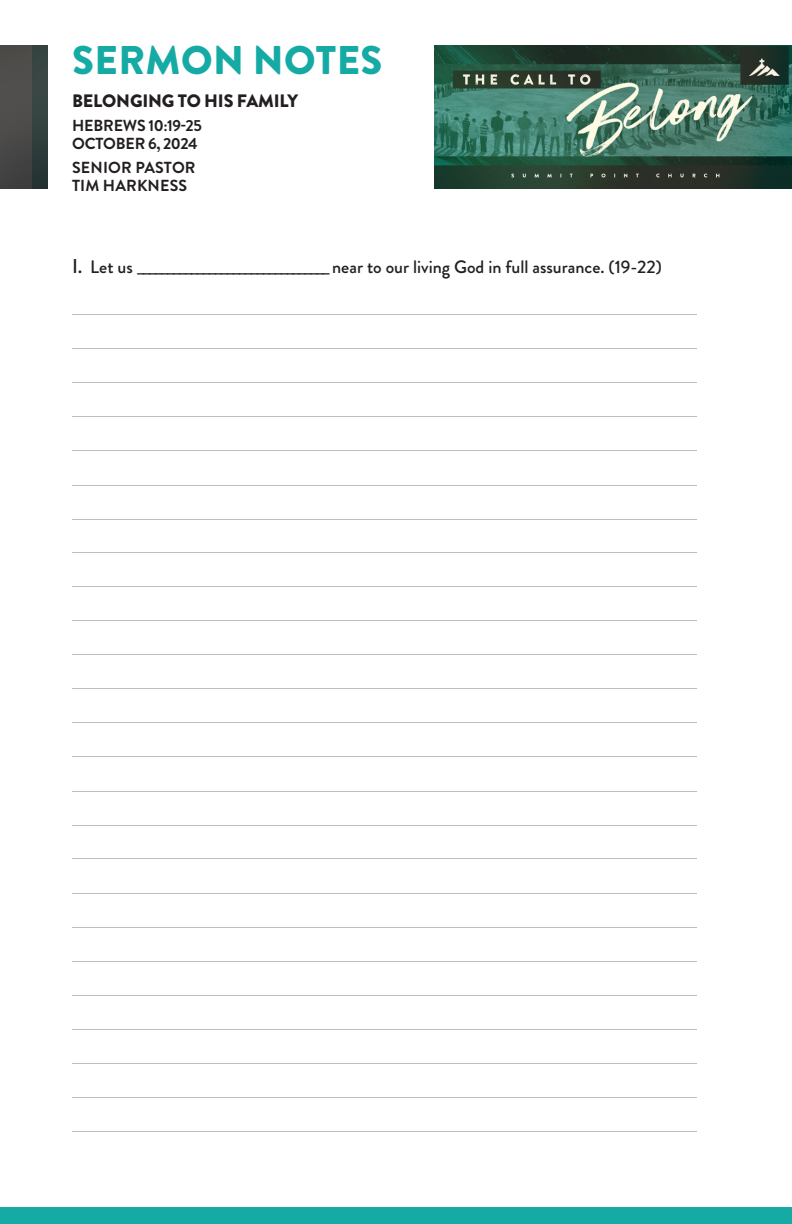
<style>
.page{position:relative;width:792px;height:1224px;background:#fff}
.page>*{position:absolute;margin:0;border:0;box-sizing:border-box;transform-origin:0 0}
.t1{font:900 40px "Brandon Grotesque";letter-spacing:.01em;color:#16aaa4}
.t2{font:500 18px "Brandon Grotesque";color:#231f20}
.t3{font:900 18px "Brandon Grotesque";letter-spacing:-.01em;color:#231f20}
.t4{font:700 16px/24px "Brandon Grotesque";letter-spacing:-.01em;color:#231f20}
.t5{font:700 16px "Brandon Grotesque";letter-spacing:.01em;color:#231f20}
.s1{font-size:20px}
</style>
<div class="page">
<img style="left:0;top:46px;width:48px;height:143px">
<div style="left:0;top:1208px;width:792px;height:16px;background:#16aaa4"></div>
<hr style="left:72px;top:348px;width:625px;height:1px;background:#bcbdc0">
<hr style="left:72px;top:519px;width:625px;height:1px;background:#bcbdc0">
<hr style="left:72px;top:450px;width:625px;height:1px;background:#bcbdc0">
<hr style="left:72px;top:314px;width:625px;height:1px;background:#bcbdc0">
<hr style="left:72px;top:485px;width:625px;height:1px;background:#bcbdc0">
<hr style="left:72px;top:416px;width:625px;height:1px;background:#bcbdc0">
<hr style="left:72px;top:382px;width:625px;height:1px;background:#bcbdc0">
<hr style="left:72px;top:552px;width:625px;height:1px;background:#bcbdc0">
<hr style="left:72px;top:620px;width:625px;height:1px;background:#bcbdc0">
<hr style="left:72px;top:586px;width:625px;height:1px;background:#bcbdc0">
<hr style="left:72px;top:688px;width:625px;height:1px;background:#bcbdc0">
<hr style="left:72px;top:654px;width:625px;height:1px;background:#bcbdc0">
<hr style="left:72px;top:757px;width:625px;height:1px;background:#bcbdc0">
<hr style="left:72px;top:825px;width:625px;height:1px;background:#bcbdc0">
<hr style="left:72px;top:995px;width:625px;height:1px;background:#bcbdc0">
<hr style="left:72px;top:1131px;width:625px;height:1px;background:#bcbdc0">
<hr style="left:72px;top:927px;width:625px;height:1px;background:#bcbdc0">
<hr style="left:72px;top:1063px;width:625px;height:1px;background:#bcbdc0">
<hr style="left:72px;top:723px;width:625px;height:1px;background:#bcbdc0">
<hr style="left:72px;top:791px;width:625px;height:1px;background:#bcbdc0">
<hr style="left:72px;top:961px;width:625px;height:1px;background:#bcbdc0">
<hr style="left:72px;top:1097px;width:625px;height:1px;background:#bcbdc0">
<hr style="left:72px;top:893px;width:625px;height:1px;background:#bcbdc0">
<hr style="left:72px;top:1029px;width:625px;height:1px;background:#bcbdc0">
<hr style="left:72px;top:859px;width:625px;height:1px;background:#bcbdc0">
<img style="left:435px;top:46px;width:357px;height:143px">
<p class="t1" style="left:72px;top:31px;width:312px">SERMON NOTES</p>
<p class="t3" style="left:72px;top:88px;width:228px">BELONGING TO HIS FAMILY</p>
<p class="t4" style="left:72px;top:114px;width:131px">HEBREWS 10:19-25</p>
<p class="t4" style="left:72px;top:132px;width:127px">OCTOBER 6, 2024<br>SENIOR PASTOR</p>
<p class="t5" style="left:72px;top:174px;width:117px">TIM HARKNESS</p>
<p class="t2" style="left:72px;top:255px;width:591px"><span class="s1">I.</span> Let us <span class="s1">________________________________</span> near to our living God in full assurance. (19-22)</p>
</div>
